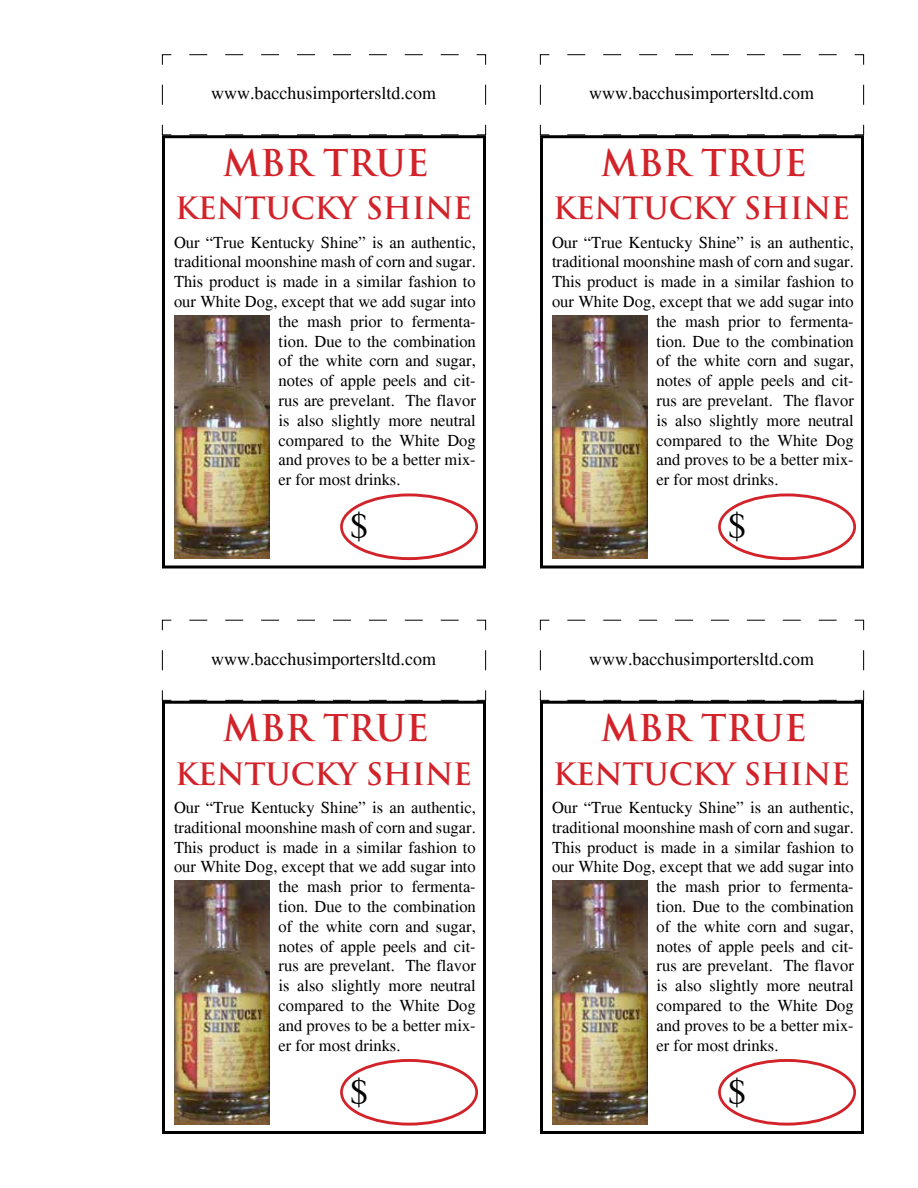
<style>
.page{position:relative;width:918px;height:1188px;background:#fff}
.page>*{position:absolute;margin:0;border:0;box-sizing:border-box;transform-origin:0 0}
.t1{font:700 36px "Trajan Pro";color:#d2232a}
.t2{font:36px "Times";color:#000}
.t3{font:700 30px "Trajan Pro";letter-spacing:-.01em;color:#d2232a}
.t4{font:18px "Times";color:#000}
.t5{font:16.5px "Times";color:#000}
</style>
<div class="page">
<div style="left:162px;top:135px;width:324px;height:433px;border:3px solid #000"></div>
<div style="left:340px;top:494px;width:138px;height:66px;border:3px solid #d2232a;border-radius:50%"></div>
<svg style="left:162px;top:54px;width:324px;height:82px"></svg>
<img style="left:174px;top:315px;width:95px;height:244px">
<div style="left:540px;top:135px;width:324px;height:433px;border:3px solid #000"></div>
<div style="left:718px;top:494px;width:138px;height:66px;border:3px solid #d2232a;border-radius:50%"></div>
<svg style="left:540px;top:54px;width:324px;height:82px"></svg>
<img style="left:552px;top:315px;width:95px;height:244px">
<div style="left:162px;top:701px;width:324px;height:433px;border:3px solid #000"></div>
<div style="left:340px;top:1059px;width:138px;height:67px;border:3px solid #d2232a;border-radius:50%"></div>
<svg style="left:162px;top:619px;width:324px;height:82px"></svg>
<img style="left:174px;top:881px;width:95px;height:243px">
<div style="left:540px;top:701px;width:324px;height:433px;border:3px solid #000"></div>
<div style="left:718px;top:1059px;width:138px;height:67px;border:3px solid #d2232a;border-radius:50%"></div>
<svg style="left:540px;top:619px;width:324px;height:82px"></svg>
<img style="left:552px;top:881px;width:95px;height:243px">
<p class="t4" style="left:211px;top:82px;width:226px">www.bacchusimportersltd.com</p>
<h1 class="t1" style="left:223px;top:140px;width:208px">MBR TRUE</h1>
<h2 class="t3" style="left:175px;top:189px;width:295px">KENTUCKY SHINE</h2>
<p class="t5" style="left:174px;top:232px;width:303px">Our “True Kentucky Shine” is an authentic,</p>
<p class="t5" style="left:174px;top:252px;width:303px">traditional moonshine mash of corn and sugar.</p>
<p class="t5" style="left:174px;top:272px;width:303px">This product is made in a similar fashion to</p>
<p class="t5" style="left:174px;top:292px;width:303px">our White Dog, except that we add sugar into</p>
<p class="t5" style="left:279px;top:311px;width:199px">the mash prior to fermenta-</p>
<p class="t5" style="left:279px;top:331px;width:199px">tion. Due to the combination</p>
<p class="t5" style="left:279px;top:351px;width:199px">of the white corn and sugar,</p>
<p class="t5" style="left:279px;top:371px;width:199px">notes of apple peels and cit-</p>
<p class="t5" style="left:279px;top:391px;width:199px">rus are prevelant. The flavor</p>
<p class="t5" style="left:279px;top:410px;width:199px">is also slightly more neutral</p>
<p class="t5" style="left:279px;top:430px;width:199px">compared to the White Dog</p>
<p class="t5" style="left:279px;top:450px;width:199px">and proves to be a better mix-</p>
<p class="t5" style="left:279px;top:470px;width:123px">er for most drinks.</p>
<h1 class="t2" style="left:350px;top:505px;width:19px">$</h1>
<p class="t4" style="left:211px;top:648px;width:226px">www.bacchusimportersltd.com</p>
<h1 class="t1" style="left:223px;top:706px;width:208px">MBR TRUE</h1>
<h2 class="t3" style="left:175px;top:755px;width:295px">KENTUCKY SHINE</h2>
<p class="t5" style="left:174px;top:798px;width:303px">Our “True Kentucky Shine” is an authentic,</p>
<p class="t5" style="left:174px;top:817px;width:303px">traditional moonshine mash of corn and sugar.</p>
<p class="t5" style="left:174px;top:837px;width:303px">This product is made in a similar fashion to</p>
<p class="t5" style="left:174px;top:857px;width:303px">our White Dog, except that we add sugar into</p>
<p class="t5" style="left:279px;top:877px;width:199px">the mash prior to fermenta-</p>
<p class="t5" style="left:279px;top:897px;width:199px">tion. Due to the combination</p>
<p class="t5" style="left:279px;top:916px;width:199px">of the white corn and sugar,</p>
<p class="t5" style="left:279px;top:936px;width:199px">notes of apple peels and cit-</p>
<p class="t5" style="left:279px;top:956px;width:199px">rus are prevelant. The flavor</p>
<p class="t5" style="left:279px;top:976px;width:199px">is also slightly more neutral</p>
<p class="t5" style="left:279px;top:996px;width:199px">compared to the White Dog</p>
<p class="t5" style="left:279px;top:1015px;width:199px">and proves to be a better mix-</p>
<p class="t5" style="left:279px;top:1035px;width:123px">er for most drinks.</p>
<h1 class="t2" style="left:350px;top:1070px;width:19px">$</h1>
<p class="t4" style="left:589px;top:82px;width:226px">www.bacchusimportersltd.com</p>
<h1 class="t1" style="left:601px;top:140px;width:208px">MBR TRUE</h1>
<h2 class="t3" style="left:553px;top:189px;width:295px">KENTUCKY SHINE</h2>
<p class="t5" style="left:552px;top:232px;width:303px">Our “True Kentucky Shine” is an authentic,</p>
<p class="t5" style="left:552px;top:252px;width:303px">traditional moonshine mash of corn and sugar.</p>
<p class="t5" style="left:552px;top:272px;width:303px">This product is made in a similar fashion to</p>
<p class="t5" style="left:552px;top:292px;width:303px">our White Dog, except that we add sugar into</p>
<p class="t5" style="left:657px;top:311px;width:199px">the mash prior to fermenta-</p>
<p class="t5" style="left:657px;top:331px;width:199px">tion. Due to the combination</p>
<p class="t5" style="left:657px;top:351px;width:199px">of the white corn and sugar,</p>
<p class="t5" style="left:657px;top:371px;width:199px">notes of apple peels and cit-</p>
<p class="t5" style="left:657px;top:391px;width:199px">rus are prevelant. The flavor</p>
<p class="t5" style="left:657px;top:410px;width:199px">is also slightly more neutral</p>
<p class="t5" style="left:657px;top:430px;width:199px">compared to the White Dog</p>
<p class="t5" style="left:657px;top:450px;width:199px">and proves to be a better mix-</p>
<p class="t5" style="left:657px;top:470px;width:123px">er for most drinks.</p>
<h1 class="t2" style="left:728px;top:505px;width:19px">$</h1>
<p class="t4" style="left:589px;top:648px;width:226px">www.bacchusimportersltd.com</p>
<h1 class="t1" style="left:601px;top:706px;width:208px">MBR TRUE</h1>
<h2 class="t3" style="left:553px;top:755px;width:295px">KENTUCKY SHINE</h2>
<p class="t5" style="left:552px;top:798px;width:303px">Our “True Kentucky Shine” is an authentic,</p>
<p class="t5" style="left:552px;top:817px;width:303px">traditional moonshine mash of corn and sugar.</p>
<p class="t5" style="left:552px;top:837px;width:303px">This product is made in a similar fashion to</p>
<p class="t5" style="left:552px;top:857px;width:303px">our White Dog, except that we add sugar into</p>
<p class="t5" style="left:657px;top:877px;width:199px">the mash prior to fermenta-</p>
<p class="t5" style="left:657px;top:897px;width:199px">tion. Due to the combination</p>
<p class="t5" style="left:657px;top:916px;width:199px">of the white corn and sugar,</p>
<p class="t5" style="left:657px;top:936px;width:199px">notes of apple peels and cit-</p>
<p class="t5" style="left:657px;top:956px;width:199px">rus are prevelant. The flavor</p>
<p class="t5" style="left:657px;top:976px;width:199px">is also slightly more neutral</p>
<p class="t5" style="left:657px;top:996px;width:199px">compared to the White Dog</p>
<p class="t5" style="left:657px;top:1015px;width:199px">and proves to be a better mix-</p>
<p class="t5" style="left:657px;top:1035px;width:123px">er for most drinks.</p>
<h1 class="t2" style="left:728px;top:1070px;width:19px">$</h1>
</div>
